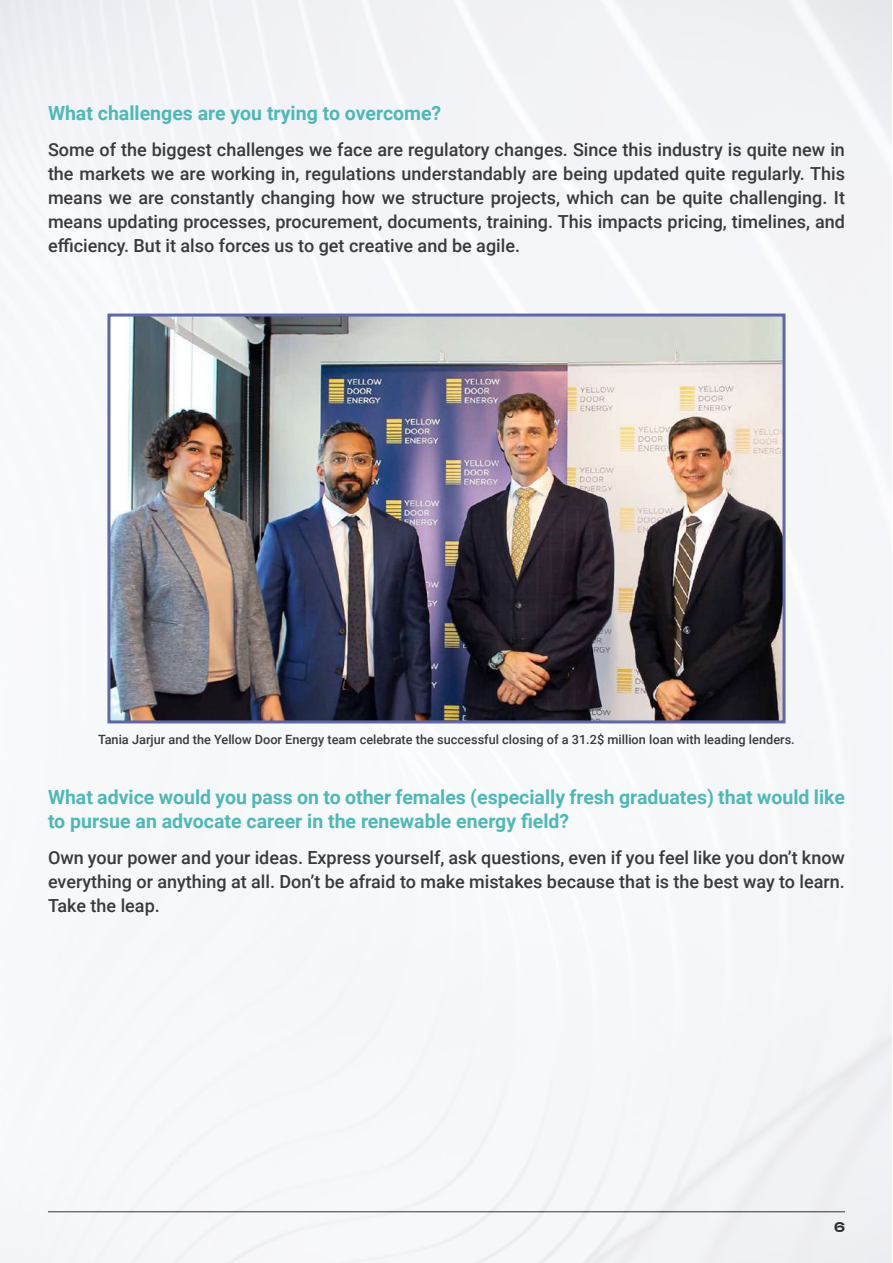
<style>
.page{position:relative;width:893px;height:1263px;background:#fff}
.page>*{position:absolute;margin:0;border:0;box-sizing:border-box;transform-origin:0 0}
.t1{font:700 19.5px/24px "Roboto";color:#4db9b6}
.t2{font:500 18px/24px "Roboto";color:#3a3a3b;text-align:justify}
.t3{font:600 13.5px "Cy Grotesk Wide";color:#000}
.t4{font:500 12.75px "Roboto";color:#3a3a3b}
</style>
<div class="page">
<div style="left:0;top:0;width:891px;height:1263px;background:#f5f6f9"></div>
<img style="left:111px;top:318px;width:670px;height:401px">
<div style="left:107px;top:314px;width:678px;height:409px;border:3px solid #5e67aa"></div>
<p class="t1" style="left:48px;top:100px;width:395px">What challenges are you trying to overcome?</p>
<p class="t2" style="left:48px;top:137px;width:798px">Some of the biggest challenges we face are regulatory changes. Since this industry is quite new in the markets we are working in, regulations understandably are being updated quite regularly. This means we are constantly changing how we structure projects, which can be quite challenging. It means updating processes, procurement, documents, training. This impacts pricing, timelines, and efficiency. But it also forces us to get creative and be agile.</p>
<p class="t4" style="left:98px;top:731px;width:698px">Tania Jarjur and the Yellow Door Energy team celebrate the successful closing of a 31.2$ million loan with leading lenders.</p>
<p class="t1" style="left:48px;top:784px;width:798px">What advice would you pass on to other females (especially fresh graduates) that would like to pursue an advocate career in the renewable energy field?</p>
<p class="t2" style="left:48px;top:845px;width:798px">Own your power and your ideas. Express yourself, ask questions, even if you feel like you don’t know everything or anything at all. Don’t be afraid to make mistakes because that is the best way to learn.<br>Take the leap.</p>
<p class="t3" style="left:834px;top:1217px;width:12px">6</p>
</div>
